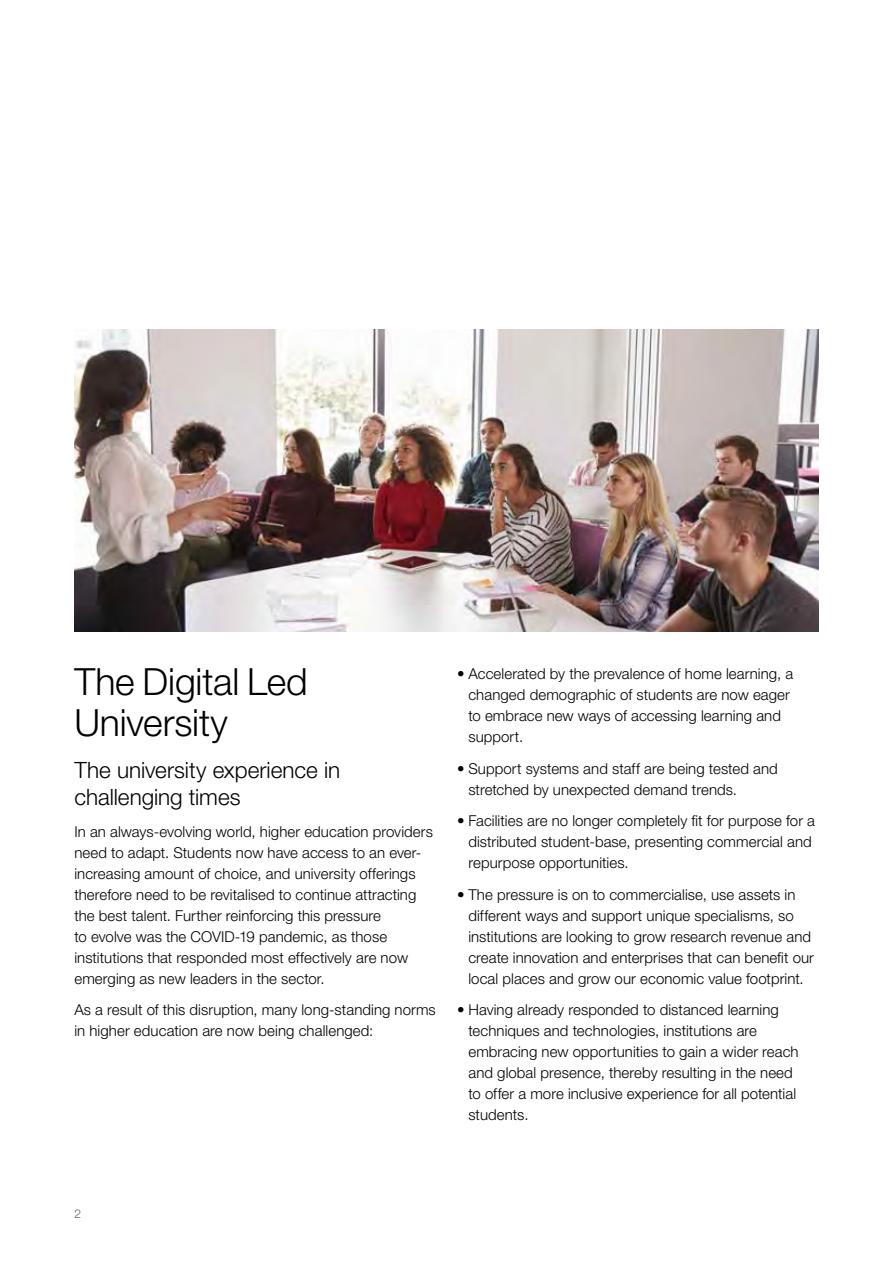
<style>
.page{position:relative;width:893px;height:1263px;background:#fff}
.page>*{position:absolute;margin:0;border:0;box-sizing:border-box;transform-origin:0 0}
.t1{font:300 37.5px/41.2px "Helvetica Neue LT Pro";letter-spacing:-.005em;color:#000}
.t2{font:300 22.5px/27px "Helvetica Neue LT Pro";color:#000}
.t3{font:300 15px/21px "Helvetica Neue LT Pro";letter-spacing:.005em;color:#000}
.t4{font:300 12px "Helvetica Neue LT Pro";color:#636466}
</style>
<div class="page">
<img style="left:74px;top:330px;width:745px;height:301px">
<h1 class="t1" style="left:74px;top:660px;width:235px">The Digital Led<br>University</h1>
<h2 class="t2" style="left:74px;top:756px;width:267px">The university experience in challenging times</h2>
<p class="t3" style="left:74px;top:821px;width:360px">In an always-evolving world, higher education providers need to adapt. Students now have access to an ever&shy;increasing amount of choice, and university offerings therefore need to be revitalised to continue attracting the best talent. Further reinforcing this pressure<br>to evolve was the COVID-19 pandemic, as those institutions that responded most effectively are now emerging as new leaders in the sector.</p>
<p class="t3" style="left:74px;top:999px;width:363px">As a result of this disruption, many long-standing norms in higher education are now being challenged:</p>
<p class="t3" style="left:468px;top:663px;width:326px;text-indent:-11px">• Accelerated by the prevalence of home learning, a changed demographic of students are now eager to embrace new ways of accessing learning and support.</p>
<p class="t3" style="left:468px;top:757px;width:311px;text-indent:-11px">• Support systems and staff are being tested and stretched by unexpected demand trends.</p>
<p class="t3" style="left:468px;top:810px;width:348px;text-indent:-11px">• Facilities are no longer completely fit for purpose for a distributed student-base, presenting commercial and repurpose opportunities.</p>
<p class="t3" style="left:468px;top:883px;width:347px;text-indent:-11px">• The pressure is on to commercialise, use assets in different ways and support unique specialisms, so institutions are looking to grow research revenue and create innovation and enterprises that can benefit our local places and grow our economic value footprint.</p>
<p class="t3" style="left:468px;top:999px;width:332px;text-indent:-11px">• Having already responded to distanced learning techniques and technologies, institutions are embracing new opportunities to gain a wider reach and global presence, thereby resulting in the need to offer a more inclusive experience for all potential students.</p>
<p class="t4" style="left:74px;top:1207px;width:8px">2</p>
</div>
